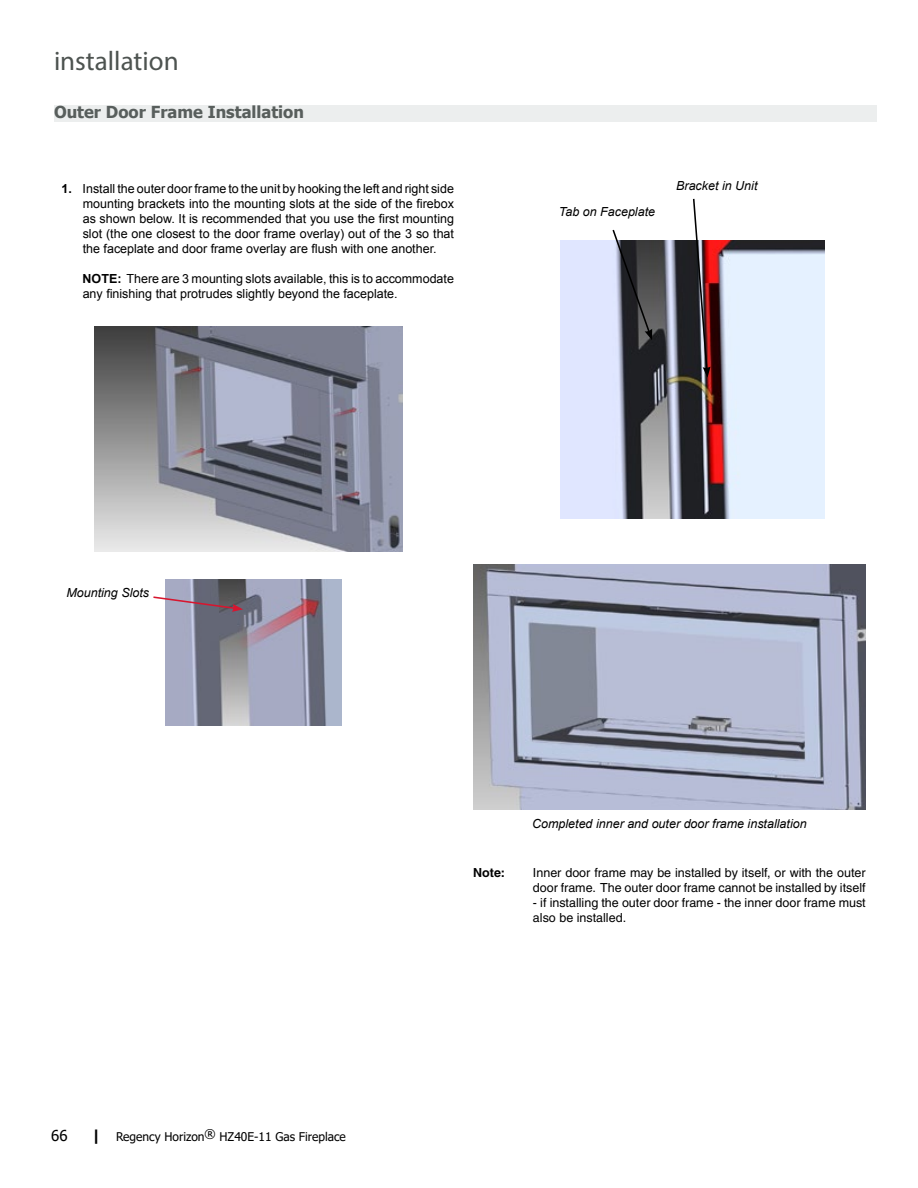
<style>
.page{position:relative;width:918px;height:1188px;background:#fff}
.page>*{position:absolute;margin:0;border:0;box-sizing:border-box;transform-origin:0 0}
.t1{font:27px "Myriad Pro";color:#4d5350}
.t2{font:700 16.5px "Tahoma";color:#585e5c}
.t3{font:15px "Tahoma";color:#000}
.t4{font:12.45px/15px "Arial";color:#000;text-align:justify}
.t5{font:12.45px/15px "Helvetica";color:#000}
.t6{font:italic 12.45px "Arial";color:#000}
.t7{font:700 12.45px "Helvetica";color:#000}
.t8{font:12px "Tahoma";color:#000}
.s1{font-weight:700}
.s2{font-weight:700;font-size:15px}
</style>
<div class="page">
<div style="left:54px;top:106px;width:822px;height:16px;background:#eceeee"></div>
<img style="left:94px;top:326px;width:308px;height:225px">
<img style="left:165px;top:579px;width:176px;height:146px">
<img style="left:473px;top:564px;width:393px;height:245px">
<img style="left:561px;top:240px;width:264px;height:279px">
<svg style="left:611px;top:229px;width:41px;height:111px;background:#676970"></svg>
<svg style="left:692px;top:198px;width:19px;height:180px"></svg>
<svg style="left:153px;top:595px;width:90px;height:17px;background:#948190"></svg>
<h1 class="t1" style="left:54px;top:44px;width:126px">installation</h1>
<h2 class="t2" style="left:54px;top:101px;width:251px">Outer Door Frame Installation</h2>
<p class="t4" style="left:83px;top:182px;width:373px;text-indent:-21px"><span class="s1">1.</span> Install the outer door frame to the unit by hooking the left and right side mounting brackets into the mounting slots at the side of the firebox as shown below. It is recommended that you use the first mounting slot (the one closest to the door frame overlay) out of the 3 so that the faceplate and door frame overlay are flush with one another.</p>
<p class="t4" style="left:83px;top:272px;width:373px"><span class="s1">NOTE:</span> There are 3 mounting slots available, this is to accommodate any finishing that protrudes slightly beyond the faceplate.</p>
<p class="t6" style="left:559px;top:204px;width:98px">Tab on Faceplate</p>
<p class="t6" style="left:676px;top:178px;width:83px">Bracket in Unit</p>
<p class="t6" style="left:66px;top:585px;width:84px">Mounting Slots</p>
<p class="t3" style="left:51px;top:1126px;width:18px">66</p>
<p class="t8" style="left:91px;top:1129px;width:256px"><span class="s2">|</span> Regency Horizon® HZ40E-11 Gas Fireplace</p>
<p class="t6" style="left:532px;top:815px;width:276px">Completed inner and outer door frame installation</p>
<p class="t7" style="left:473px;top:865px;width:33px">Note:</p>
<p class="t5" style="left:533px;top:866px;width:334px">Inner door frame may be installed by itself, or with the outer door frame. The outer door frame cannot be installed by itself</p>
<p class="t5" style="left:533px;top:896px;width:334px">- if installing the outer door frame - the inner door frame must also be installed.</p>
</div>
